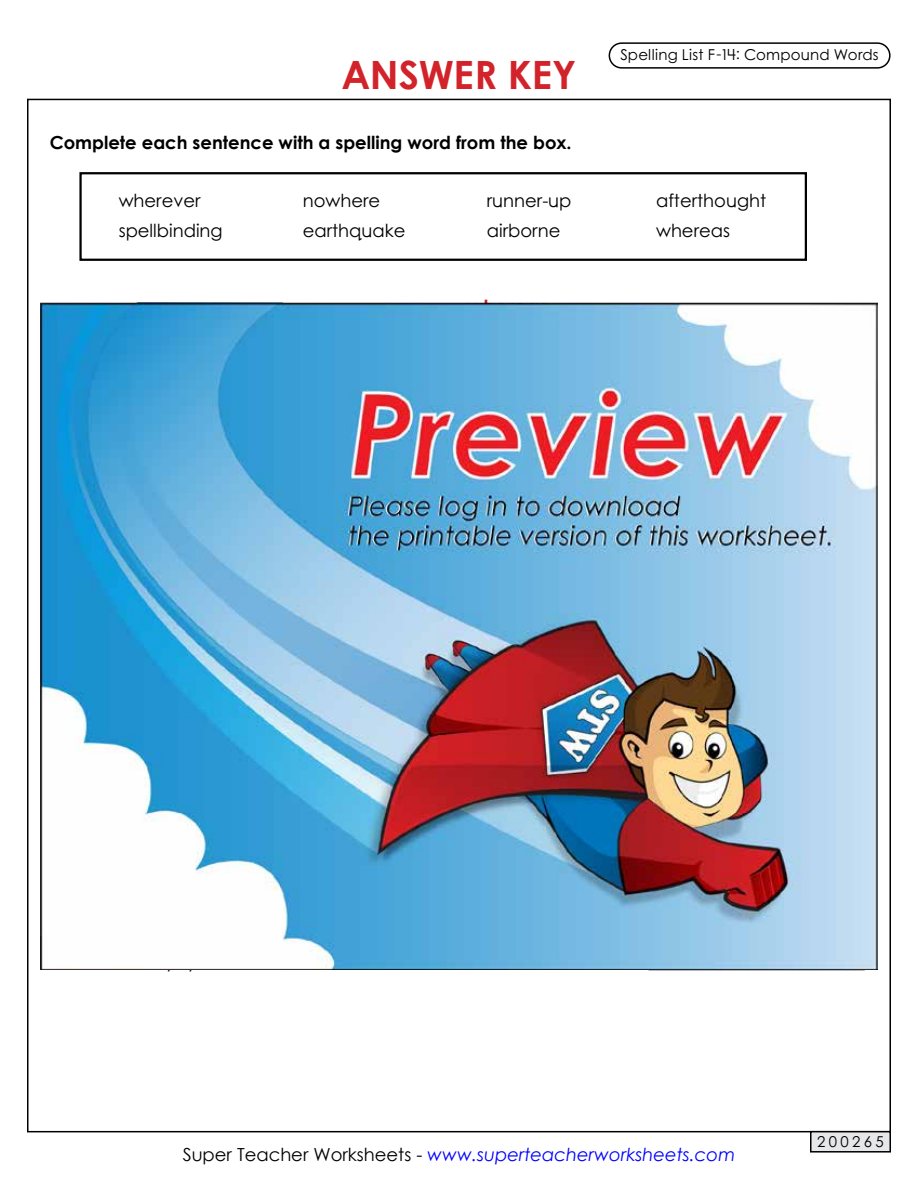
<style>
.page{position:relative;width:918px;height:1188px;background:#fff}
.page>*{position:absolute;margin:0;border:0;box-sizing:border-box;transform-origin:0 0}
.t1{font:700 39px "Century STW4";letter-spacing:-.005em;color:#d2232a}
.t2{font:18px/30px "Century STW4";color:#000}
.t3{font:italic 18px "Century Gothic 2";color:#00f}
.t4{font:700 18px "Century STW4";color:#000}
.t5{font:15px "Century STW4";letter-spacing:.015em;color:#000}
.s1{font-style:normal;color:#000}
</style>
<div class="page">
<div style="left:811px;top:1132px;width:79px;height:20px;background:#e6e7e8"></div>
<div style="left:810px;top:1131px;width:81px;height:22px;border:2px solid #000"></div>
<div style="left:609px;top:42px;width:282px;height:27px;border:2px solid #000;border-radius:12px"></div>
<div style="left:79px;top:172px;width:728px;height:89px;border:2px solid #000"></div>
<img style="left:41px;top:303px;width:836px;height:666px">
<h1 class="t1" style="left:342px;top:45px;width:236px">ANSWER KEY</h1>
<p class="t4" style="left:50px;top:129px;width:523px">Complete each sentence with a spelling word from the box.</p>
<p class="t5" style="left:620px;top:44px;width:260px">Spelling List F-14: Compound Words</p>
<p class="t2" style="left:119px;top:185px;width:106px">wherever spellbinding</p>
<p class="t2" style="left:303px;top:185px;width:104px">nowhere earthquake</p>
<p class="t2" style="left:487px;top:185px;width:86px">runner-up airborne</p>
<p class="t2" style="left:656px;top:185px;width:112px">afterthought whereas</p>
<p class="t2" style="left:649px;top:947px;width:217px">________________________</p>
<p class="t3" style="left:183px;top:1142px;width:554px"><span class="s1">Super Teacher Worksheets -</span> www.superteacherworksheets.com</p>
<p class="t5" style="left:817px;top:1131px;width:68px">200265</p>
</div>
